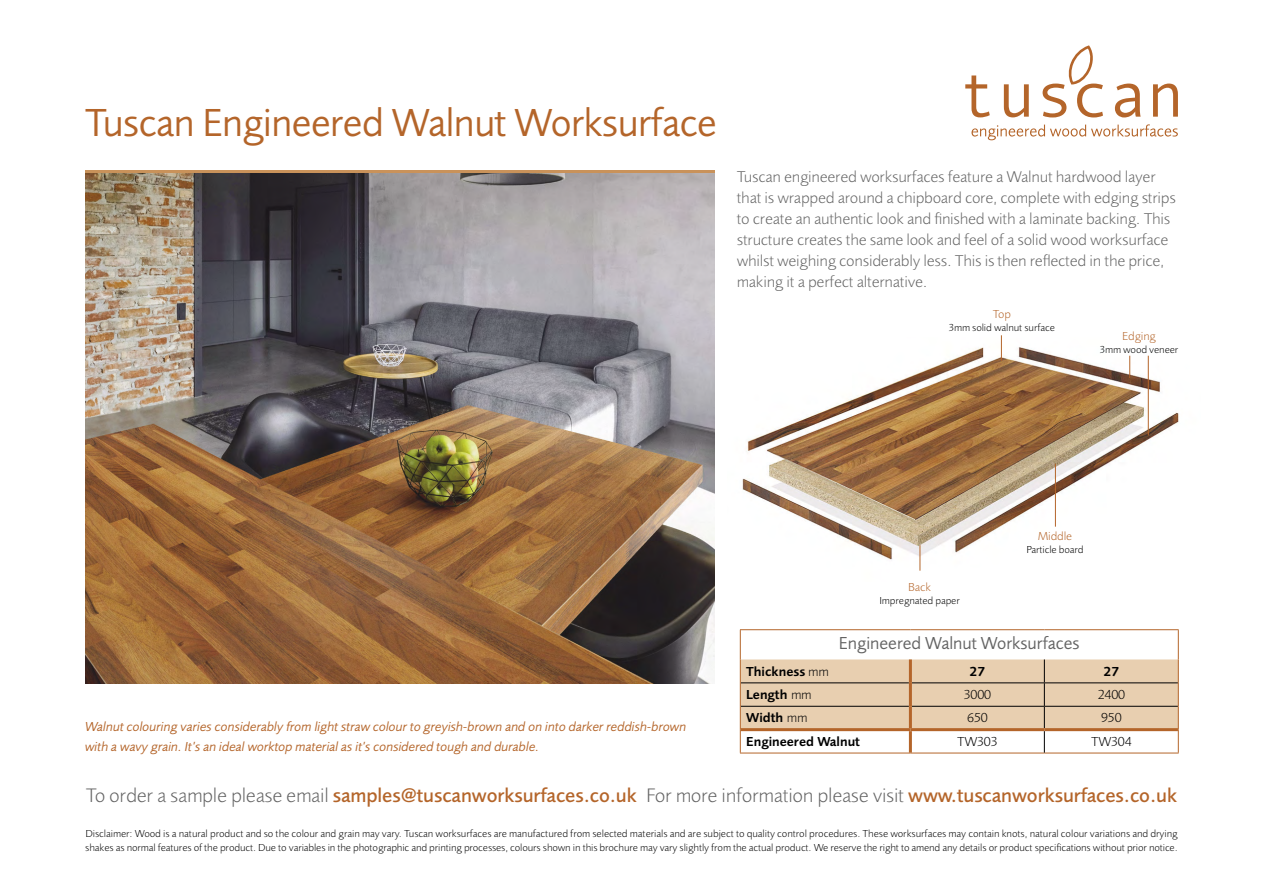
<style>
.page{position:relative;width:1263px;height:893px;background:#fff}
.page>*{position:absolute;margin:0;border:0;box-sizing:border-box;transform-origin:0 0}
.t1{font:40.5px "Foundry Sans";letter-spacing:-.01em;color:#b4652a}
.t2{font:500 20.25px "Foundry Sans";letter-spacing:-.005em;color:#b4652a}
.t3{font:18px "Foundry Sans";color:#636363}
.t4{font:300 16.2px/21px "Foundry Sans";letter-spacing:-.005em;color:#636363}
.t5{font:italic 13.5px/19.5px "Foundry Sans";color:#b4652a}
.t6{font:600 13.5px "Foundry Sans";color:#000}
.t7{font:300 13.5px "Foundry Sans";color:#000}
.t8{font:300 12px "Foundry Sans";color:#b4652a}
.t9{font:300 10.5px/13.5px "Foundry Sans";color:#000}
.s1{font-weight:300}
.s2{font-weight:300;color:#636363}
</style>
<div class="page">
<img style="left:742px;top:337px;width:437px;height:234px">
<svg style="left:85px;top:170px;width:629px;height:4px;background:#b58a5f"></svg>
<img style="left:85px;top:174px;width:629px;height:509px">
<hr style="left:740px;top:753px;width:170px;height:1px;background:#b4652a">
<hr style="left:910px;top:753px;width:134px;height:1px;background:#b4652a">
<hr style="left:1044px;top:753px;width:135px;height:1px;background:#b4652a">
<hr style="left:740px;top:629px;width:170px;height:1px;background:#b4652a">
<hr style="left:910px;top:629px;width:134px;height:1px;background:#b4652a">
<hr style="left:1044px;top:629px;width:135px;height:1px;background:#b4652a">
<svg style="left:740px;top:630px;width:439px;height:123px"></svg>
<svg style="left:971px;top:124px;width:207px;height:16px"></svg>
<svg style="left:965px;top:75px;width:25px;height:42px"></svg>
<svg style="left:1004px;top:84px;width:25px;height:33px"></svg>
<svg style="left:1115px;top:84px;width:25px;height:33px"></svg>
<svg style="left:1153px;top:84px;width:25px;height:33px"></svg>
<svg style="left:1042px;top:45px;width:61px;height:72px"></svg>
<svg style="left:1129px;top:356px;width:1px;height:22px"></svg>
<hr style="left:1148px;top:356px;width:1px;height:79px;background:#b4652a">
<svg style="left:919px;top:545px;width:1px;height:26px"></svg>
<svg style="left:1001px;top:335px;width:1px;height:26px"></svg>
<hr style="left:1055px;top:464px;width:1px;height:63px;background:#b4652a">
<h1 class="t1" style="left:85px;top:99px;width:633px">Tuscan Engineered Walnut Worksurface</h1>
<p class="t4" style="left:737px;top:167px;width:441px">Tuscan engineered worksurfaces feature a Walnut hardwood layer that is wrapped around a chipboard core, complete with edging strips to create an authentic look and finished with a laminate backing. This structure creates the same look and feel of a solid wood worksurface whilst weighing considerably less. This is then reflected in the price, making it a perfect alternative.</p>
<p class="t8" style="left:993px;top:306px;width:19px">Top</p>
<p class="t9" style="left:949px;top:321px;width:108px">3mm solid walnut surface</p>
<p class="t8" style="left:1122px;top:328px;width:35px">Edging</p>
<p class="t9" style="left:1100px;top:343px;width:80px">3mm wood veneer</p>
<p class="t8" style="left:908px;top:580px;width:24px">Back</p>
<p class="t9" style="left:879px;top:594px;width:82px">Impregnated paper</p>
<p class="t8" style="left:1038px;top:529px;width:36px">Middle</p>
<p class="t9" style="left:1026px;top:543px;width:59px">Particle board</p>
<h3 class="t3" style="left:839px;top:633px;width:242px">Engineered Walnut Worksurfaces</h3>
<p class="t6" style="left:746px;top:663px;width:84px">Thickness <span class="s1">mm</span></p>
<p class="t6" style="left:969px;top:663px;width:17px">27</p>
<p class="t6" style="left:1103px;top:663px;width:17px">27</p>
<p class="t6" style="left:746px;top:686px;width:67px">Length <span class="s1">mm</span></p>
<p class="t7" style="left:964px;top:686px;width:29px">3000</p>
<p class="t7" style="left:1098px;top:686px;width:29px">2400</p>
<p class="t6" style="left:746px;top:710px;width:63px">Width <span class="s1">mm</span></p>
<p class="t7" style="left:967px;top:710px;width:22px">650</p>
<p class="t7" style="left:1101px;top:710px;width:22px">950</p>
<p class="t6" style="left:746px;top:733px;width:115px">Engineered Walnut</p>
<p class="t7" style="left:957px;top:733px;width:42px">TW303</p>
<p class="t7" style="left:1091px;top:733px;width:42px">TW304</p>
<p class="t5" style="left:85px;top:717px;width:603px">Walnut colouring varies considerably from light straw colour to greyish-brown and on into darker reddish-brown with a wavy grain. It’s an ideal worktop material as it’s considered tough and durable.</p>
<h2 class="t2" style="left:86px;top:783px;width:1092px"><span class="s2">To order a sample please email</span> samples@tuscanworksurfaces.co.uk <span class="s2">For more information please visit</span> www.tuscanworksurfaces.co.uk</h2>
<p class="t9" style="left:85px;top:827px;width:1094px">Disclaimer: Wood is a natural product and so the colour and grain may vary. Tuscan worksurfaces are manufactured from selected materials and are subject to quality control procedures. These worksurfaces may contain knots, natural colour variations and drying shakes as normal features of the product. Due to variables in the photographic and printing processes, colours shown in this brochure may vary slightly from the actual product. We reserve the right to amend any details or product specifications without prior notice.</p>
</div>
